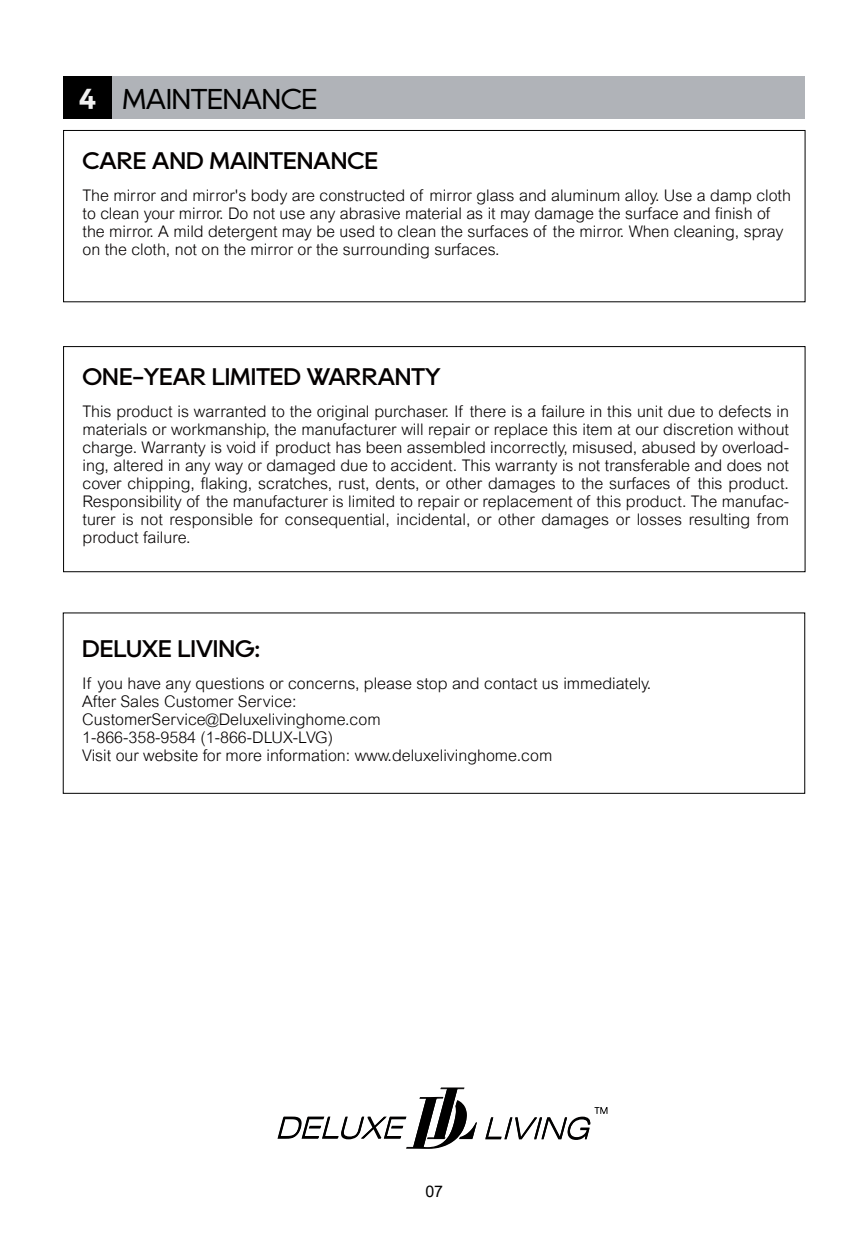
<style>
.page{position:relative;width:868px;height:1248px;background:#fff}
.page>*{position:absolute;margin:0;border:0;box-sizing:border-box;transform-origin:0 0}
.t1{font:28.6px "Rany";color:#000}
.t2{font:500 24px "Rany";color:#040000}
.t3{font:300 16px/18px "Arial";color:#040000}
.t4{font:16px "Arial";color:#000}
.s1{font-weight:700;color:#f0f0f0}
</style>
<div class="page">
<div style="left:63px;top:76px;width:50px;height:42px;background:#000"></div>
<div style="left:113px;top:76px;width:692px;height:42px;background:#b0b3b8"></div>
<div style="left:63px;top:130px;width:742px;height:172px;border:1px solid #000"></div>
<div style="left:63px;top:346px;width:742px;height:226px;border:1px solid #000"></div>
<svg style="left:277px;top:1087px;width:200px;height:61px"></svg>
<svg style="left:485px;top:1107px;width:122px;height:32px"></svg>
<h1 class="t1" style="left:79px;top:85px;width:240px"><span class="s1">4</span> MAINTENANCE</h1>
<h2 class="t2" style="left:83px;top:149px;width:297px">CARE AND MAINTENANCE</h2>
<p class="t3" style="left:83px;top:186px;width:709px">The mirror and mirror's body are constructed of mirror glass and aluminum alloy. Use a damp cloth to clean your mirror. Do not use any abrasive material as it may damage the surface and finish of the mirror. A mild detergent may be used to clean the surfaces of the mirror. When cleaning, spray on the cloth, not on the mirror or the surrounding surfaces.</p>
<h2 class="t2" style="left:83px;top:365px;width:359px">ONE-YEAR LIMITED WARRANTY</h2>
<p class="t3" style="left:83px;top:402px;width:708px;text-align:justify">This product is warranted to the original purchaser. If there is a failure in this unit due to defects in materials or workmanship, the manufacturer will repair or replace this item at our discretion without charge. Warranty is void if product has been assembled incorrectly, misused, abused by overload&shy;ing, altered in any way or damaged due to accident. This warranty is not transferable and does not cover chipping, flaking, scratches, rust, dents, or other damages to the surfaces of this product.<br>Responsibility of the manufacturer is limited to repair or replacement of this product. The manufac&shy;turer is not responsible for consequential, incidental, or other damages or losses resulting from product failure.</p>
<h2 class="t2" style="left:82px;top:637px;width:179px">DELUXE LIVING:</h2>
<p class="t3" style="left:82px;top:674px;width:570px">If you have any questions or concerns, please stop and contact us immediately.<br>After Sales Customer Service:<br>CustomerService@Deluxelivinghome.com<br>1-866-358-9584 (1-866-DLUX-LVG)<br>Visit our website for more information: www.deluxelivinghome.com</p>
<p class="t4" style="left:425px;top:1179px;width:19px">07</p>
</div>
